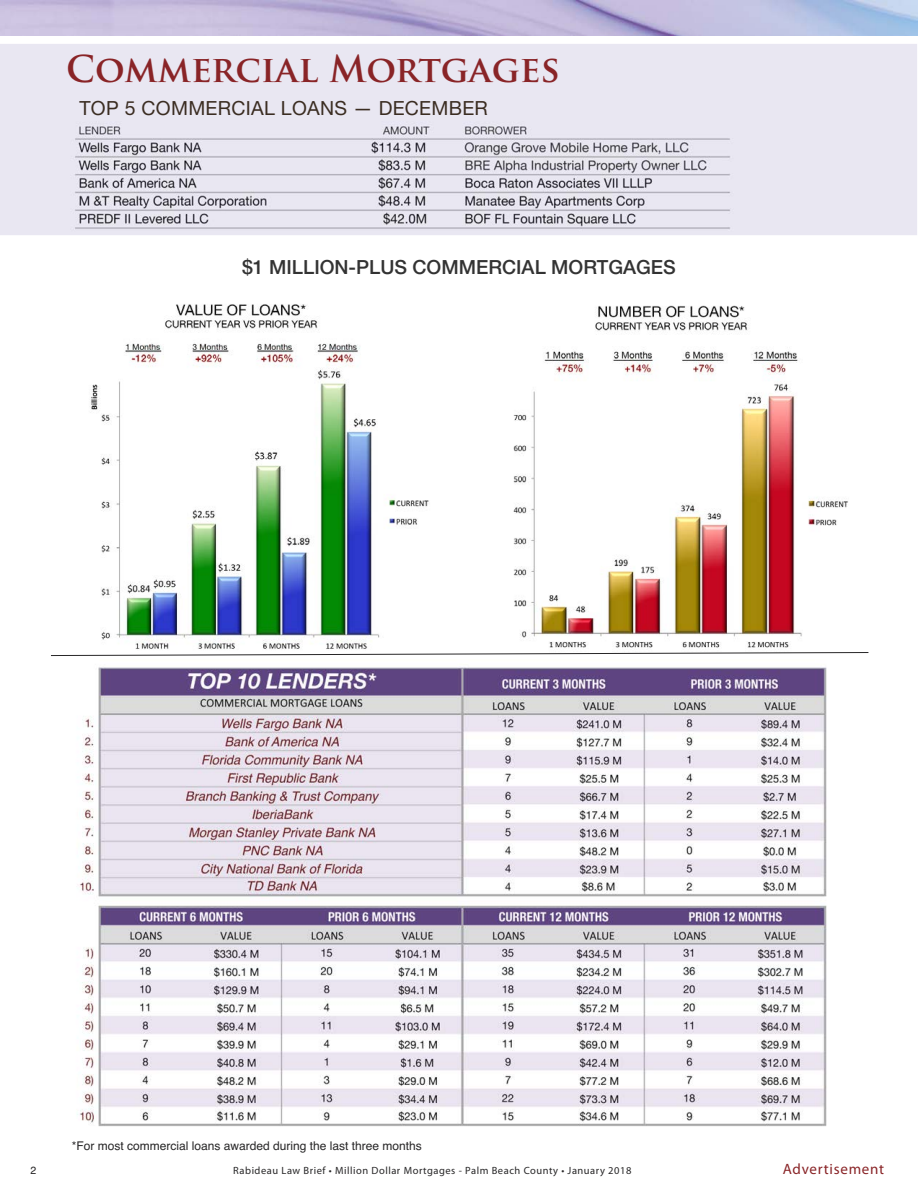
<style>
.page{position:relative;width:918px;height:1188px;background:#fff}
.page>*{position:absolute;margin:0;border:0;box-sizing:border-box;transform-origin:0 0}
.t1{font:700 36px "Trajan Pro";color:#892427}
.t2{font:500 19.5px "Helvetica Neue";color:#333}
.t3{font:19.5px "Helvetica Neue";letter-spacing:.015em;color:#3b2d22}
.t4{font:15px "Myriad Pro";letter-spacing:.05em;color:#892427}
.t5{font:12px "Helvetica";color:#272627}
.t6{font:10.5px "Myriad Pro";letter-spacing:.05em;color:#272627}
.t7{font:10.5px "Helvetica";color:#272627}
</style>
<div class="page">
<div style="left:0;top:44px;width:917px;height:191px;background:#e9e7f2"></div>
<img style="left:77px;top:667px;width:750px;height:460px">
<img style="left:70px;top:122px;width:664px;height:112px">
<img style="left:513px;top:305px;width:335px;height:343px">
<img style="left:90px;top:304px;width:339px;height:346px">
<svg style="left:51px;top:652px;width:818px;height:4px"></svg>
<img style="left:0;top:1px;width:918px;height:35px">
<h1 class="t1" style="left:66px;top:55px;width:495px">Commercial Mortgages</h1>
<h2 class="t3" style="left:80px;top:92px;width:410px">TOP 5 COMMERCIAL LOANS — DECEMBER</h2>
<h2 class="t2" style="left:242px;top:251px;width:435px">$1 MILLION-PLUS COMMERCIAL MORTGAGES</h2>
<p class="t5" style="left:72px;top:1138px;width:352px">*For most commercial loans awarded during the last three months</p>
<p class="t7" style="left:31px;top:1164px;width:7px">2</p>
<p class="t6" style="left:233px;top:1166px;width:400px">Rabideau Law Brief • Million Dollar Mortgages - Palm Beach County • January 2018</p>
<h3 class="t4" style="left:783px;top:1163px;width:103px">Advertisement</h3>
</div>
